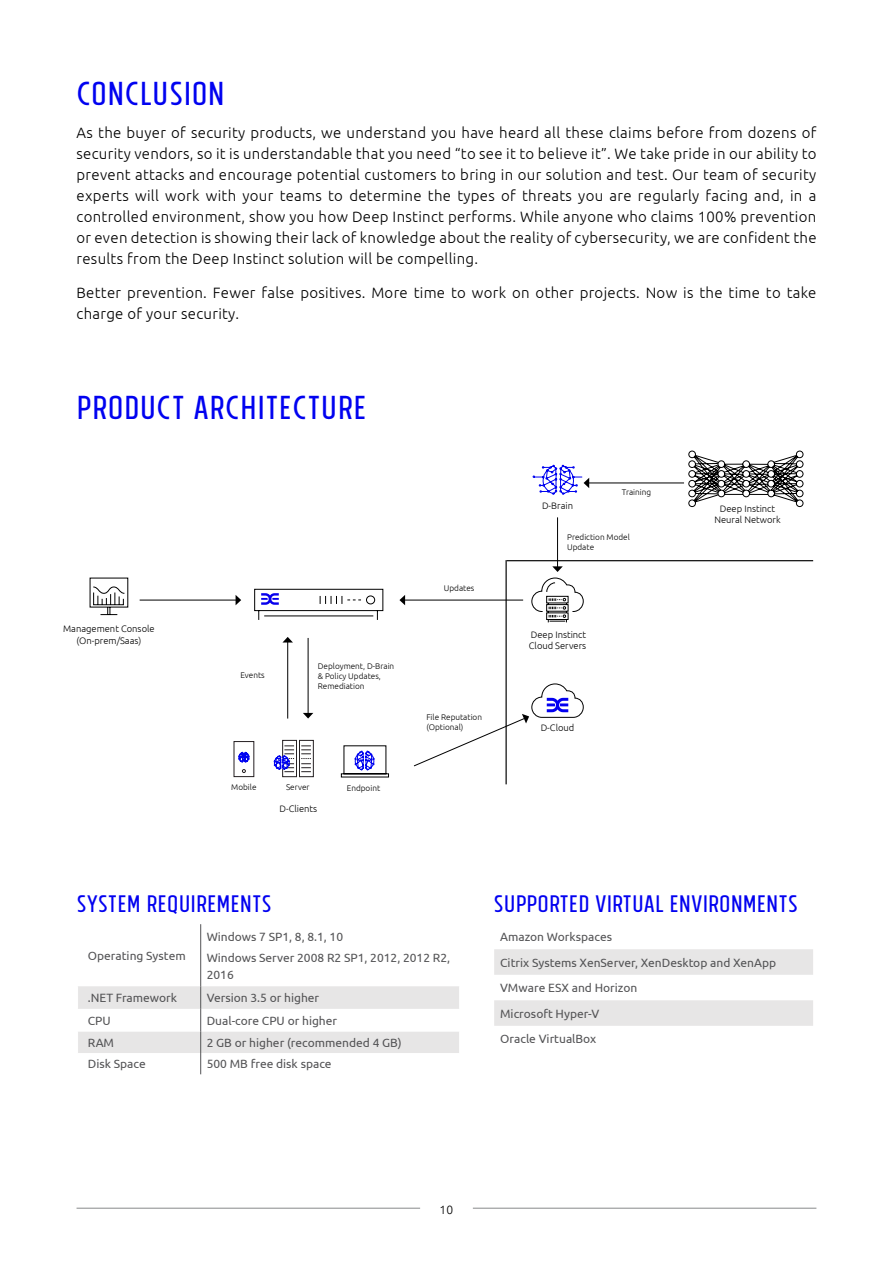
<style>
.page{position:relative;width:893px;height:1263px;background:#fff}
.page>*{position:absolute;margin:0;border:0;box-sizing:border-box;transform-origin:0 0}
.t1{font:37.5px "Tolyer No 3";letter-spacing:.01em;color:#0102f0}
.t2{font:27px "Tolyer No 3";color:#0201f0}
.t3{font:300 15px/21px "Ubuntu";letter-spacing:.02em;color:#000;text-align:justify}
.t4{font:12px/25.5px "Ubuntu";color:#545456}
.t5{font:300 12px "Ubuntu";color:#000}
.t6{font:300 9.45px/11.2px "Ubuntu";color:#000;text-align:center}
.t7{font:300 8.25px/9.9px "Ubuntu";color:#000}
</style>
<div class="page">
<svg style="left:274px;top:739px;width:40px;height:38px"></svg>
<svg style="left:414px;top:683px;width:170px;height:83px"></svg>
<hr style="left:404px;top:600px;width:119px;height:1px;background:#000">
<svg style="left:399px;top:595px;width:6px;height:10px"></svg>
<hr style="left:140px;top:600px;width:96px;height:1px;background:#000">
<svg style="left:236px;top:595px;width:5px;height:10px"></svg>
<hr style="left:588px;top:483px;width:96px;height:1px;background:#000">
<hr style="left:287px;top:642px;width:1px;height:76px;background:#000">
<svg style="left:283px;top:637px;width:10px;height:5px"></svg>
<hr style="left:308px;top:638px;width:1px;height:76px;background:#000">
<svg style="left:303px;top:713px;width:10px;height:5px"></svg>
<hr style="left:505px;top:560px;width:2px;height:224px;background:#000">
<svg style="left:533px;top:465px;width:56px;height:30px"></svg>
<svg style="left:233px;top:741px;width:22px;height:36px"></svg>
<svg style="left:688px;top:450px;width:116px;height:57px"></svg>
<svg style="left:341px;top:745px;width:48px;height:33px"></svg>
<hr style="left:507px;top:560px;width:306px;height:1px;background:#000">
<hr style="left:557px;top:517px;width:1px;height:50px;background:#000">
<svg style="left:531px;top:566px;width:53px;height:57px"></svg>
<svg style="left:89px;top:577px;width:39px;height:38px"></svg>
<hr style="left:473px;top:1208px;width:343px;height:1px;background:#6d6e71">
<hr style="left:77px;top:1208px;width:343px;height:1px;background:#6d6e71">
<hr style="left:200px;top:924px;width:1px;height:62px;background:#545456">
<svg style="left:78px;top:986px;width:381px;height:88px"></svg>
<svg style="left:494px;top:949px;width:319px;height:77px"></svg>
<svg style="left:254px;top:589px;width:129px;height:31px"></svg>
<h1 class="t1" style="left:77px;top:72px;width:150px">CONCLUSION</h1>
<p class="t3" style="left:77px;top:122px;width:741px">As the buyer of security products, we understand you have heard all these claims before from dozens of security vendors, so it is understandable that you need “to see it to believe it”. We take pride in our ability to prevent attacks and encourage potential customers to bring in our solution and test. Our team of security experts will work with your teams to determine the types of threats you are regularly facing and, in a controlled environment, show you how Deep Instinct performs. While anyone who claims 100% prevention or even detection is showing their lack of knowledge about the reality of cybersecurity, we are confident the results from the Deep Instinct solution will be compelling.</p>
<p class="t3" style="left:77px;top:282px;width:741px">Better prevention. Fewer false positives. More time to work on other projects. Now is the time to take charge of your security.</p>
<h1 class="t1" style="left:77px;top:386px;width:291px">PRODUCT ARCHITECTURE</h1>
<p class="t6" style="left:63px;top:623px;width:93px">Management Console (On-prem/Saas)</p>
<p class="t7" style="left:240px;top:670px;width:26px">Events</p>
<p class="t7" style="left:318px;top:661px;width:78px">Deployment, D-Brain &amp; Policy Updates,<br>Remediation</p>
<p class="t7" style="left:231px;top:782px;width:27px">Mobile</p>
<p class="t7" style="left:286px;top:782px;width:25px">Server</p>
<p class="t7" style="left:347px;top:783px;width:35px">Endpoint</p>
<p class="t6" style="left:279px;top:803px;width:39px">D-Clients</p>
<p class="t7" style="left:444px;top:583px;width:32px">Updates</p>
<p class="t7" style="left:426px;top:712px;width:57px">File Reputation (Optional)</p>
<p class="t7" style="left:622px;top:487px;width:31px">Training</p>
<p class="t6" style="left:542px;top:500px;width:33px">D-Brain</p>
<p class="t6" style="left:714px;top:503px;width:68px">Deep Instinct<br>Neural Network</p>
<p class="t7" style="left:567px;top:532px;width:64px">Prediction Model<br>Update</p>
<p class="t6" style="left:529px;top:628px;width:59px;text-align:left">Deep Instinct<br>Cloud Servers</p>
<p class="t6" style="left:541px;top:722px;width:35px">D-Cloud</p>
<h2 class="t2" style="left:77px;top:888px;width:197px">SYSTEM REQUIREMENTS</h2>
<p class="t4" style="left:88px;top:942px;width:99px">Operating System</p>
<p class="t4" style="left:207px;top:926px;width:245px;line-height:21px">Windows 7 SP1, 8, 8.1, 10<br>Windows Server 2008 R2 SP1, 2012, 2012 R2,</p>
<p class="t4" style="left:207px;top:961px;width:29px">2016</p>
<p class="t4" style="left:88px;top:985px;width:91px">.NET Framework</p>
<p class="t4" style="left:207px;top:985px;width:114px">Version 3.5 or higher</p>
<p class="t4" style="left:88px;top:1007px;width:24px">CPU</p>
<p class="t4" style="left:207px;top:1007px;width:132px">Dual-core CPU or higher</p>
<p class="t4" style="left:88px;top:1030px;width:28px">RAM</p>
<p class="t4" style="left:207px;top:1030px;width:196px">2 GB or higher (recommended 4 GB)</p>
<p class="t4" style="left:88px;top:1051px;width:59px">Disk Space</p>
<p class="t4" style="left:207px;top:1051px;width:126px">500 MB free disk space</p>
<h2 class="t2" style="left:494px;top:888px;width:306px">SUPPORTED VIRTUAL ENVIRONMENTS</h2>
<p class="t4" style="left:500px;top:924px;width:278px">Amazon Workspaces<br>Citrix Systems XenServer, XenDesktop and XenApp<br>VMware ESX and Horizon<br>Microsoft Hyper-V<br>Oracle VirtualBox</p>
<p class="t5" style="left:440px;top:1202px;width:15px">10</p>
</div>
